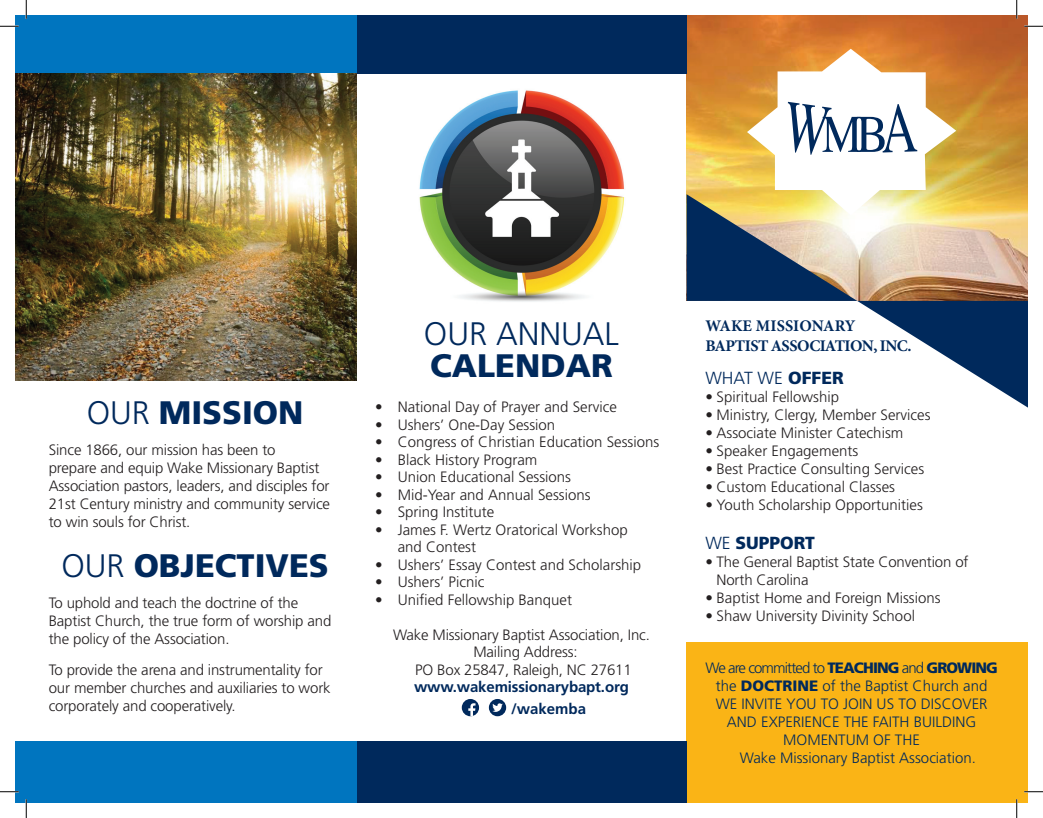
<style>
.page{position:relative;width:1043px;height:818px;background:#fff}
.page>*{position:absolute;margin:0;border:0;box-sizing:border-box;transform-origin:0 0}
.t1{font:900 32.5px "Frutiger";color:#00295c}
.t2{font:300 32.5px "Frutiger";color:#00295c}
.t3{font:300 17.5px "Frutiger";color:#00295c}
.t4{font:900 17.5px "Frutiger";color:#00295c}
.t5{font:700 16.25px/19.4px "Minion Pro";letter-spacing:-.03em;color:#00295c}
.t6{font:300 15px/18px "Frutiger";color:#231f20}
.t7{font:300 15px "Frutiger";color:#00295c}
.t8{font:700 15px/21.5px "Frutiger";letter-spacing:-.01em;color:#00295c}
.t9{font:300 15px "Frutiger";letter-spacing:-.06em;color:#00295c}
.s1{font-weight:300}
.s2{font-weight:900}
</style>
<div class="page">
<div style="left:686px;top:642px;width:342px;height:160px;background:#fab416"></div>
<img style="left:686px;top:15px;width:342px;height:179px">
<div style="left:462px;top:699px;width:17px;height:17px;background:#00295c;border-radius:50%"></div>
<svg style="left:468px;top:703px;width:7px;height:13px"></svg>
<div style="left:489px;top:699px;width:17px;height:17px;background:#00295c;border-radius:50%"></div>
<svg style="left:492px;top:703px;width:11px;height:8px"></svg>
<div style="left:356px;top:15px;width:330px;height:59px;background:#00295c"></div>
<div style="left:15px;top:15px;width:341px;height:59px;background:#0075bf"></div>
<div style="left:356px;top:741px;width:330px;height:61px;background:#00295c"></div>
<div style="left:15px;top:741px;width:341px;height:61px;background:#0075bf"></div>
<img style="left:15px;top:74px;width:341px;height:306px">
<img style="left:419px;top:90px;width:206px;height:212px">
<svg style="left:686px;top:194px;width:342px;height:213px"></svg>
<svg style="left:747px;top:49px;width:209px;height:166px"></svg>
<svg style="left:787px;top:102px;width:130px;height:53px"></svg>
<svg style="left:0;top:25px;width:19px;height:2px"></svg>
<svg style="left:1024px;top:25px;width:18px;height:2px"></svg>
<svg style="left:0;top:790px;width:19px;height:2px"></svg>
<svg style="left:1024px;top:790px;width:18px;height:2px"></svg>
<svg style="left:25px;top:0;width:2px;height:19px"></svg>
<svg style="left:25px;top:799px;width:2px;height:19px"></svg>
<svg style="left:1015px;top:0;width:2px;height:19px"></svg>
<svg style="left:1015px;top:799px;width:2px;height:19px"></svg>
<h1 class="t1" style="left:87px;top:393px;width:218px"><span class="s1">OUR</span> MISSION</h1>
<p class="t6" style="left:49px;top:441px;width:283px">Since 1866, our mission has been to<br>prepare and equip Wake Missionary Baptist Association pastors, leaders, and disciples for 21st Century ministry and community service to win souls for Christ.</p>
<h1 class="t1" style="left:61px;top:545px;width:269px"><span class="s1">OUR</span> OBJECTIVES</h1>
<p class="t6" style="left:49px;top:593px;width:284px">To uphold and teach the doctrine of the<br>Baptist Church, the true form of worship and the policy of the Association.</p>
<p class="t6" style="left:49px;top:660px;width:283px">To provide the arena and instrumentality for our member churches and auxiliaries to work corporately and cooperatively.</p>
<h1 class="t2" style="left:424px;top:315px;width:197px">OUR ANNUAL</h1>
<h1 class="t1" style="left:430px;top:345px;width:184px">CALENDAR</h1>
<p class="t6" style="left:375px;top:398px;width:243px">• National Day of Prayer and Service</p>
<p class="t6" style="left:375px;top:415px;width:182px">• Ushers’ One-Day Session</p>
<p class="t6" style="left:375px;top:433px;width:285px">• Congress of Christian Education Sessions</p>
<p class="t6" style="left:375px;top:450px;width:164px">• Black History Program</p>
<p class="t6" style="left:375px;top:468px;width:197px">• Union Educational Sessions</p>
<p class="t6" style="left:375px;top:485px;width:217px">• Mid-Year and Annual Sessions</p>
<p class="t6" style="left:375px;top:503px;width:121px">• Spring Institute</p>
<p class="t6" style="left:398px;top:520px;width:231px;line-height:17.5px;text-indent:-22px">• James F. Wertz Oratorical Workshop and Contest</p>
<p class="t6" style="left:375px;top:555px;width:267px">• Ushers’ Essay Contest and Scholarship</p>
<p class="t6" style="left:375px;top:573px;width:111px">• Ushers’ Picnic</p>
<p class="t6" style="left:375px;top:590px;width:198px">• Unified Fellowship Banquet</p>
<p class="t6" style="left:393px;top:625px;width:258px;line-height:17.5px;text-align:center">Wake Missionary Baptist Association, Inc.<br>Mailing Address:<br>PO Box 25847, Raleigh, NC 27611</p>
<p class="t8" style="left:511px;top:676px;width:119px;text-indent:-97px">www.wakemissionarybapt.org /wakemba</p>
<p class="t5" style="left:705px;top:316px;width:208px">WAKE MISSIONARY<br>BAPTIST ASSOCIATION, INC.</p>
<p class="t3" style="left:705px;top:367px;width:140px">WHAT WE <span class="s2">OFFER</span></p>
<p class="t6" style="left:705px;top:387px;width:135px">• Spiritual Fellowship</p>
<p class="t6" style="left:705px;top:405px;width:227px">• Ministry, Clergy, Member Services</p>
<p class="t6" style="left:705px;top:423px;width:199px">• Associate Minister Catechism</p>
<p class="t6" style="left:705px;top:441px;width:154px">• Speaker Engagements</p>
<p class="t6" style="left:705px;top:459px;width:220px">• Best Practice Consulting Services</p>
<p class="t6" style="left:705px;top:477px;width:191px">• Custom Educational Classes</p>
<p class="t6" style="left:705px;top:495px;width:219px">• Youth Scholarship Opportunities</p>
<p class="t4" style="left:705px;top:532px;width:111px"><span class="s1">WE</span> SUPPORT</p>
<p class="t6" style="left:716px;top:552px;width:253px;text-indent:-11px">• The General Baptist State Convention of<br>North Carolina</p>
<p class="t6" style="left:705px;top:588px;width:237px">• Baptist Home and Foreign Missions</p>
<p class="t6" style="left:705px;top:606px;width:211px">• Shaw University Divinity School</p>
<p class="t9" style="left:705px;top:659px;width:294px">We are committed to <span class="s2">TEACHING</span> and <span class="s2">GROWING</span></p>
<p class="t7" style="left:716px;top:677px;width:273px">the <span class="s2">DOCTRINE</span> of the Baptist Church and</p>
<p class="t7" style="left:715px;top:695px;width:273px">WE INVITE YOU TO JOIN US TO DISCOVER</p>
<p class="t7" style="left:727px;top:713px;width:251px">AND EXPERIENCE THE FAITH BUILDING</p>
<p class="t7" style="left:783px;top:731px;width:138px">MOMENTUM OF THE</p>
<p class="t7" style="left:739px;top:749px;width:238px">Wake Missionary Baptist Association.</p>
</div>
